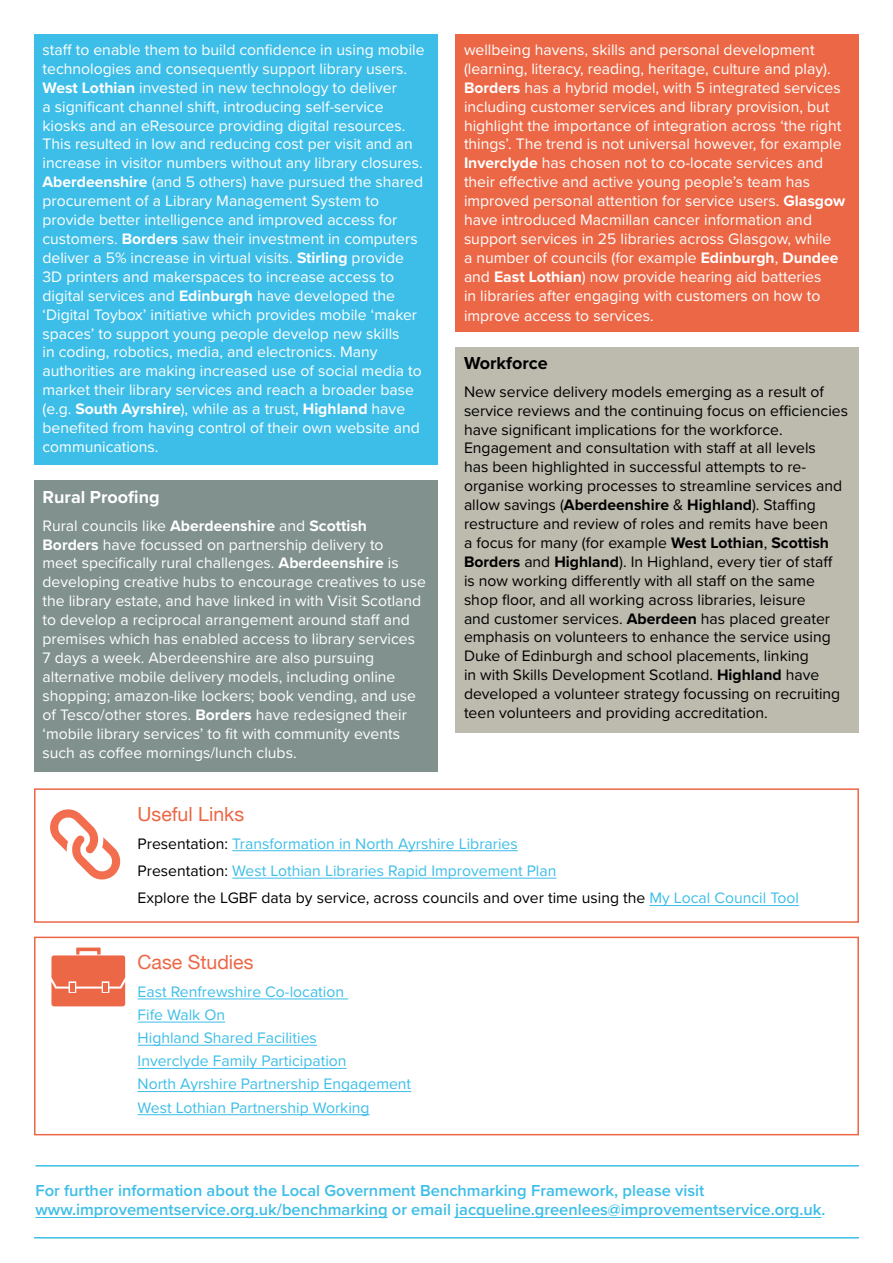
<style>
.page{position:relative;width:893px;height:1263px;background:#fff}
.page>*{position:absolute;margin:0;border:0;box-sizing:border-box;transform-origin:0 0}
.t1{font:19.5px "Helvetica Neue";color:#ec6745}
.t2{font:700 18px "Proxima Nova";color:#fff}
.t3{font:700 18px "Proxima Nova";color:#000}
.t4{font:600 16.5px/19.8px "Proxima Nova";color:#3dbee8}
.t5{font:15.75px/18.9px "Proxima Nova";color:#fff}
.t6{font:15.75px/18.9px "Proxima Nova";color:#000}
.t7{font:15.75px/23.1px "Proxima Nova";color:#3dbee8}
.s1{font-weight:700}
.s2{color:#000}
</style>
<div class="page">
<hr style="left:232px;top:850px;width:286px;height:1px;background:#3dbee8">
<hr style="left:232px;top:878px;width:324px;height:1px;background:#3dbee8">
<hr style="left:649px;top:905px;width:150px;height:1px;background:#3dbee8">
<div style="left:34px;top:788px;width:825px;height:135px;border:2px solid #ec6745"></div>
<svg style="left:50px;top:809px;width:71px;height:71px"></svg>
<hr style="left:36px;top:1217px;width:352px;height:1px;background:#3dbee8">
<hr style="left:455px;top:1217px;width:366px;height:1px;background:#3dbee8">
<hr style="left:34px;top:1237px;width:825px;height:1px;background:#3dbee8">
<hr style="left:36px;top:1165px;width:823px;height:1px;background:#3dbee8">
<hr style="left:138px;top:999px;width:210px;height:1px;background:#3dbee8">
<hr style="left:138px;top:1022px;width:87px;height:1px;background:#3dbee8">
<hr style="left:138px;top:1045px;width:179px;height:1px;background:#3dbee8">
<hr style="left:138px;top:1068px;width:209px;height:1px;background:#3dbee8">
<hr style="left:138px;top:1091px;width:273px;height:1px;background:#3dbee8">
<hr style="left:138px;top:1114px;width:232px;height:1px;background:#3dbee8">
<div style="left:34px;top:936px;width:825px;height:199px;border:2px solid #ec6745"></div>
<svg style="left:51px;top:947px;width:74px;height:59px"></svg>
<div style="left:34px;top:34px;width:403px;height:431px;background:#3dbee8"></div>
<div style="left:455px;top:34px;width:404px;height:298px;background:#ec6745"></div>
<div style="left:34px;top:480px;width:403px;height:292px;background:#80918e"></div>
<div style="left:455px;top:347px;width:404px;height:385px;background:#bdbaae"></div>
<p class="t5" style="left:43px;top:40px;width:384px">staff to enable them to build confidence in using mobile technologies and consequently support library users.<br><span class="s1">West Lothian</span> invested in new technology to deliver<br>a significant channel shift, introducing self-service kiosks and an eResource providing digital resources.<br>This resulted in low and reducing cost per visit and an increase in visitor numbers without any library closures.<br><span class="s1">Aberdeenshire</span> (and 5 others) have pursued the shared procurement of a Library Management System to provide better intelligence and improved access for customers. <span class="s1">Borders</span> saw their investment in computers deliver a 5% increase in virtual visits. <span class="s1">Stirling</span> provide 3D printers and makerspaces to increase access to digital services and <span class="s1">Edinburgh</span> have developed the ‘Digital Toybox’ initiative which provides mobile ‘maker spaces’ to support young people develop new skills<br>in coding, robotics, media, and electronics. Many authorities are making increased use of social media to market their library services and reach a broader base (e.g. <span class="s1">South Ayrshire</span>), while as a trust, <span class="s1">Highland</span> have benefited from having control of their own website and communications.</p>
<p class="t5" style="left:464px;top:40px;width:383px">wellbeing havens, skills and personal development (learning, literacy, reading, heritage, culture and play).<br><span class="s1">Borders</span> has a hybrid model, with 5 integrated services including customer services and library provision, but highlight the importance of integration across ‘the right things’. The trend is not universal however, for example <span class="s1">Inverclyde</span> has chosen not to co-locate services and their effective and active young people’s team has improved personal attention for service users. <span class="s1">Glasgow </span>have introduced Macmillan cancer information and support services in 25 libraries across Glasgow, while<br>a number of councils (for example <span class="s1">Edinburgh</span>, <span class="s1">Dundee </span>and <span class="s1">East Lothian</span>) now provide hearing aid batteries<br>in libraries after engaging with customers on how to improve access to services.</p>
<p class="t2" style="left:43px;top:484px;width:119px">Rural Proofing</p>
<p class="t5" style="left:43px;top:515px;width:385px">Rural councils like <span class="s1">Aberdeenshire</span> and <span class="s1">Scottish Borders</span> have focussed on partnership delivery to<br>meet specifically rural challenges. <span class="s1">Aberdeenshire</span> is developing creative hubs to encourage creatives to use the library estate, and have linked in with Visit Scotland to develop a reciprocal arrangement around staff and premises which has enabled access to library services 7 days a week. Aberdeenshire are also pursuing alternative mobile delivery models, including online shopping; amazon-like lockers; book vending, and use of Tesco/other stores. <span class="s1">Borders</span> have redesigned their ‘mobile library services’ to fit with community events such as coffee mornings/lunch clubs.</p>
<p class="t3" style="left:464px;top:350px;width:85px">Workforce</p>
<p class="t6" style="left:464px;top:381px;width:386px">New service delivery models emerging as a result of service reviews and the continuing focus on efficiencies have significant implications for the workforce.<br>Engagement and consultation with staff at all levels<br>has been highlighted in successful attempts to re&shy;organise working processes to streamline services and allow savings (<span class="s1">Aberdeenshire</span> &amp; <span class="s1">Highland</span>). Staffing restructure and review of roles and remits have been<br>a focus for many (for example <span class="s1">West Lothian</span>, <span class="s1">Scottish Borders</span> and <span class="s1">Highland</span>). In Highland, every tier of staff<br>is now working differently with all staff on the same shop floor, and all working across libraries, leisure<br>and customer services. <span class="s1">Aberdeen</span> has placed greater emphasis on volunteers to enhance the service using Duke of Edinburgh and school placements, linking<br>in with Skills Development Scotland. <span class="s1">Highland</span> have developed a volunteer strategy focussing on recruiting teen volunteers and providing accreditation.</p>
<p class="t1" style="left:138px;top:800px;width:108px">Useful Links</p>
<p class="t7" style="left:138px;top:829px;width:663px;line-height:27.5px"><span class="s2">Presentation:</span> Transformation in North Ayrshire Libraries<br><span class="s2">Presentation:</span> West Lothian Libraries Rapid Improvement Plan<br><span class="s2">Explore the LGBF data by service, across councils and over time using the</span> My Local Council Tool</p>
<p class="t1" style="left:138px;top:948px;width:117px">Case Studies</p>
<p class="t7" style="left:138px;top:979px;width:275px">East Renfrewshire Co-location<br>Fife Walk On<br>Highland Shared Facilities<br>Inverclyde Family Participation<br>North Ayrshire Partnership Engagement<br>West Lothian Partnership Working</p>
<p class="t4" style="left:36px;top:1179px;width:791px">For further information about the Local Government Benchmarking Framework, please visit www.improvementservice.org.uk/benchmarking or email jacqueline.greenlees@improvementservice.org.uk.</p>
</div>
